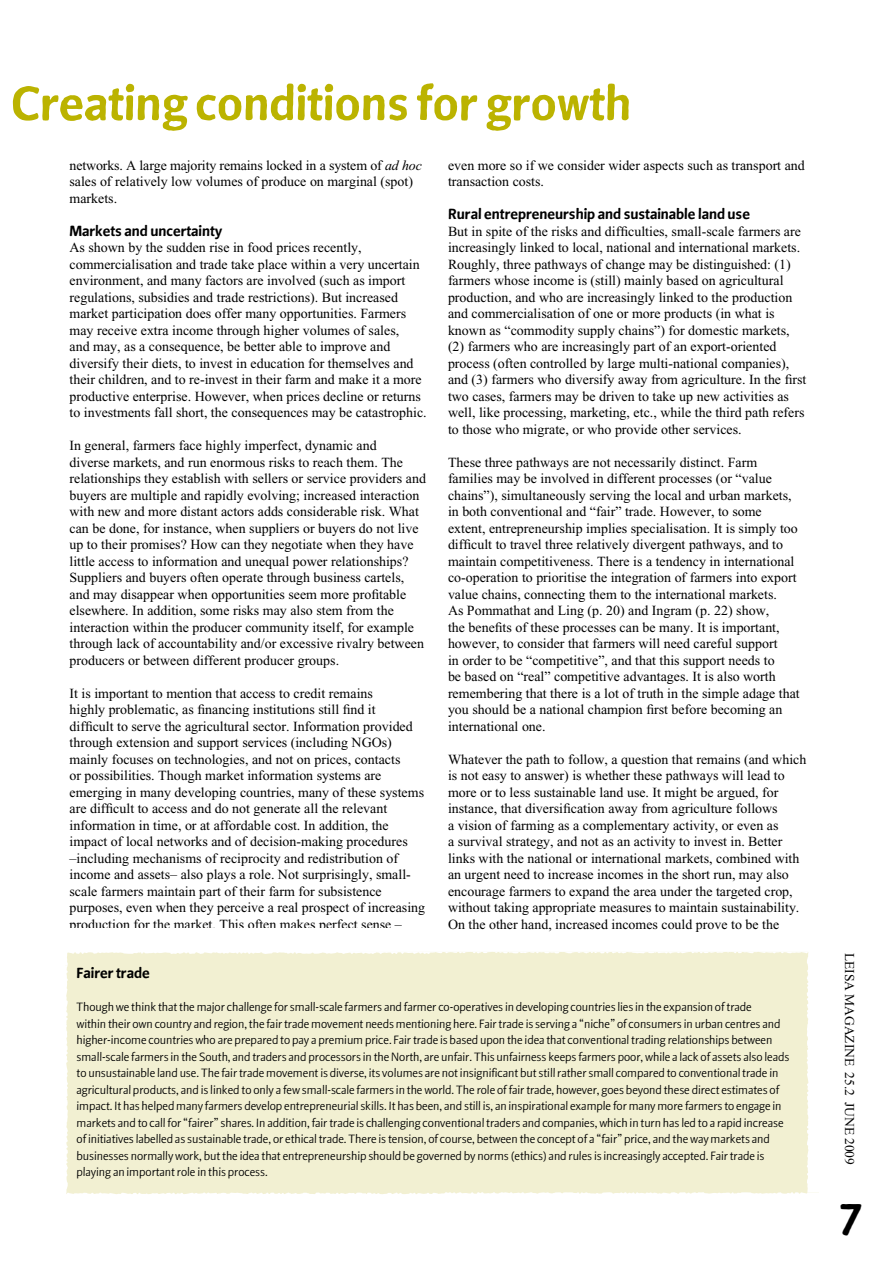
<style>
.page{position:relative;width:893px;height:1263px;background:#fff}
.page>*{position:absolute;margin:0;border:0;box-sizing:border-box;transform-origin:0 0}
.t1{font:54px "Beo Sans Bold R11";color:#bbb300}
.t2{font:48px "Beo Sans Bold R11";color:#000}
.t3{font:16.5px "Beo Sans Bold R11";color:#000}
.t4{font:13.95px/16.5px "Times New Roman";color:#000}
.t5{font:13.5px/16.5px "Beo Sans R11";color:#000}
.t6{font:13.5px "Times New Roman";color:#000}
.s1{font-style:italic}
</style>
<div class="page">
<div style="left:66px;top:952px;width:753px;height:242px;background:#f2f0d2"></div>
<h1 class="t1" style="left:11px;top:77px;width:622px">Creating conditions for growth</h1>
<p class="t4" style="left:70px;top:157px;width:354px">networks. A large majority remains locked in a system of <span class="s1">ad hoc </span>sales of relatively low volumes of produce on marginal (spot) markets.</p>
<p class="t3" style="left:70px;top:222px;width:155px">Markets and uncertainty</p>
<p class="t4" style="left:70px;top:239px;width:359px">As shown by the sudden rise in food prices recently, commercialisation and trade take place within a very uncertain environment, and many factors are involved (such as import regulations, subsidies and trade restrictions). But increased market participation does offer many opportunities. Farmers may receive extra income through higher volumes of sales,<br>and may, as a consequence, be better able to improve and diversify their diets, to invest in education for themselves and their children, and to re-invest in their farm and make it a more productive enterprise. However, when prices decline or returns to investments fall short, the consequences may be catastrophic.</p>
<p class="t4" style="left:70px;top:437px;width:358px">In general, farmers face highly imperfect, dynamic and<br>diverse markets, and run enormous risks to reach them. The relationships they establish with sellers or service providers and buyers are multiple and rapidly evolving; increased interaction with new and more distant actors adds considerable risk. What can be done, for instance, when suppliers or buyers do not live up to their promises? How can they negotiate when they have little access to information and unequal power relationships?<br>Suppliers and buyers often operate through business cartels, and may disappear when opportunities seem more profitable elsewhere. In addition, some risks may also stem from the interaction within the producer community itself, for example through lack of accountability and/or excessive rivalry between producers or between different producer groups.</p>
<p class="t4" style="left:70px;top:685px;width:357px">It is important to mention that access to credit remains<br>highly problematic, as financing institutions still find it<br>difficult to serve the agricultural sector. Information provided through extension and support services (including NGOs) mainly focuses on technologies, and not on prices, contacts<br>or possibilities. Though market information systems are emerging in many developing countries, many of these systems are difficult to access and do not generate all the relevant information in time, or at affordable cost. In addition, the impact of local networks and of decision-making procedures –including mechanisms of reciprocity and redistribution of income and assets– also plays a role. Not surprisingly, small&shy;scale farmers maintain part of their farm for subsistence purposes, even when they perceive a real prospect of increasing production for the market. This often makes perfect sense –</p>
<p class="t4" style="left:448px;top:157px;width:358px">even more so if we consider wider aspects such as transport and transaction costs.</p>
<p class="t3" style="left:448px;top:206px;width:304px">Rural entrepreneurship and sustainable land use</p>
<p class="t4" style="left:448px;top:223px;width:360px">But in spite of the risks and difficulties, small-scale farmers are increasingly linked to local, national and international markets.<br>Roughly, three pathways of change may be distinguished: (1) farmers whose income is (still) mainly based on agricultural production, and who are increasingly linked to the production and commercialisation of one or more products (in what is known as “commodity supply chains”) for domestic markets, (2) farmers who are increasingly part of an export-oriented process (often controlled by large multi-national companies), and (3) farmers who diversify away from agriculture. In the first two cases, farmers may be driven to take up new activities as well, like processing, marketing, etc., while the third path refers to those who migrate, or who provide other services.</p>
<p class="t4" style="left:448px;top:454px;width:353px">These three pathways are not necessarily distinct. Farm families may be involved in different processes (or “value chains”), simultaneously serving the local and urban markets, in both conventional and “fair” trade. However, to some extent, entrepreneurship implies specialisation. It is simply too difficult to travel three relatively divergent pathways, and to maintain competitiveness. There is a tendency in international co-operation to prioritise the integration of farmers into export value chains, connecting them to the international markets.<br>As Pommathat and Ling (p. 20) and Ingram (p. 22) show,<br>the benefits of these processes can be many. It is important, however, to consider that farmers will need careful support<br>in order to be “competitive”, and that this support needs to<br>be based on “real” competitive advantages. It is also worth remembering that there is a lot of truth in the simple adage that you should be a national champion first before becoming an international one.</p>
<p class="t4" style="left:448px;top:751px;width:360px">Whatever the path to follow, a question that remains (and which is not easy to answer) is whether these pathways will lead to more or to less sustainable land use. It might be argued, for instance, that diversification away from agriculture follows<br>a vision of farming as a complementary activity, or even as<br>a survival strategy, and not as an activity to invest in. Better links with the national or international markets, combined with an urgent need to increase incomes in the short run, may also encourage farmers to expand the area under the targeted crop, without taking appropriate measures to maintain sustainability.<br>On the other hand, increased incomes could prove to be the</p>
<p class="t3" style="left:77px;top:965px;width:75px">Fairer trade</p>
<p class="t5" style="left:77px;top:999px;width:714px">Though we think that the major challenge for small-scale farmers and farmer co-operatives in developing countries lies in the expansion of trade<br>within their own country and region, the fair trade movement needs mentioning here. Fair trade is serving a “niche” of consumers in urban centres and higher-income countries who are prepared to pay a premium price. Fair trade is based upon the idea that conventional trading relationships between small-scale farmers in the South, and traders and processors in the North, are unfair. This unfairness keeps farmers poor, while a lack of assets also leads to unsustainable land use. The fair trade movement is diverse, its volumes are not insignificant but still rather small compared to conventional trade in agricultural products, and is linked to only a few small-scale farmers in the world. The role of fair trade, however, goes beyond these direct estimates of impact. It has helped many farmers develop entrepreneurial skills. It has been, and still is, an inspirational example for many more farmers to engage in markets and to call for “fairer” shares. In addition, fair trade is challenging conventional traders and companies, which in turn has led to a rapid increase of initiatives labelled as sustainable trade, or ethical trade. There is tension, of course, between the concept of a “fair” price, and the way markets and businesses normally work, but the idea that entrepreneurship should be governed by norms (ethics) and rules is increasingly accepted. Fair trade is playing an important role in this process.</p>
<p class="t6" style="left:857px;top:953px;width:214px;rotate:90deg">LEISA Magazine 25.2 june 2009</p>
<h2 class="t2" style="left:837px;top:1187px;width:28px">7</h2>
</div>
